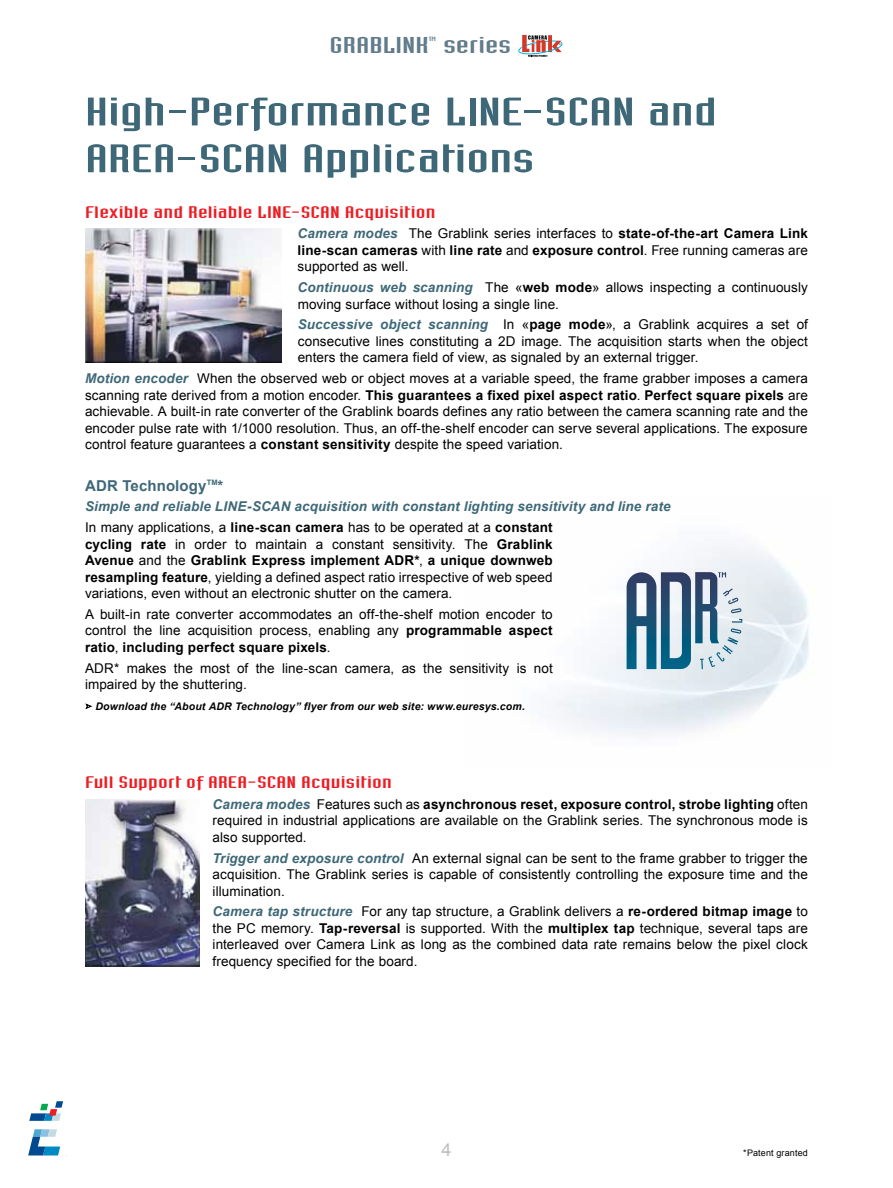
<style>
.page{position:relative;width:893px;height:1188px;background:#fff}
.page>*{position:absolute;margin:0;border:0;box-sizing:border-box;transform-origin:0 0}
.t1{font:39px/46.8px "Industria Solid";color:#3e6878;scale:2 1}
.t2{font:22.5px "Industria Solid";color:#617c8b;scale:2 1}
.t3{font:18px "Arial";color:#bcbec0}
.t4{font:16.5px "Industria Solid";letter-spacing:.005em;color:#ed1d24;scale:2 1}
.t5{font:700 15px "Arial";letter-spacing:.01em;color:#3e6878}
.t6{font:13.5px/16.5px "Arial";letter-spacing:.005em;color:#000;text-align:justify}
.t7{font:italic 700 13.5px/20.7px "Arial";letter-spacing:.01em;color:#3e6878}
.t8{font:italic 700 10.5px "Arial";letter-spacing:.02em;color:#000}
.t9{font:9px "Arial";letter-spacing:.015em;color:#000}
.t10{font:6px "Industria Solid";color:#617c8b;scale:2 1}
.s1{font-weight:700;font-style:italic;color:#3e6878}
.s2{font-weight:700}
.s3{font-weight:400;font-style:normal;color:#000}
.s4{font-style:normal;color:#000}
</style>
<div class="page">
<svg style="left:29px;top:1101px;width:34px;height:20px"></svg>
<svg style="left:28px;top:1129px;width:32px;height:26px"></svg>
<svg style="left:85px;top:703px;width:7px;height:7px"></svg>
<img style="left:85px;top:799px;width:115px;height:167px">
<img style="left:85px;top:228px;width:197px;height:134px">
<svg style="left:627px;top:572px;width:115px;height:97px;background:#85a3b6"></svg>
<svg style="left:518px;top:35px;width:44px;height:22px"></svg>
<h2 class="t2" style="left:330px;top:33px;width:51px">GRABLINK</h2>
<p class="t10" style="left:429px;top:36px;width:5px">TM</p>
<h2 class="t2" style="left:443px;top:33px;width:35px">series</h2>
<h1 class="t1" style="left:85px;top:88px;width:317px">High-Performance LINE-SCAN and<br>AREA-SCAN Applications</h1>
<p class="t4" style="left:85px;top:203px;width:177px">Flexible and Reliable LINE-SCAN Acquisition</p>
<p class="t6" style="left:298px;top:225px;width:512px"><span class="s1">Camera modes</span> The Grablink series interfaces to <span class="s2">state-of-the-art Camera Link line-scan cameras</span> with <span class="s2">line rate</span> and <span class="s2">exposure control</span>. Free running cameras are supported as well.</p>
<p class="t6" style="left:298px;top:279px;width:512px"><span class="s1">Continuous web scanning</span> The «<span class="s2">web mode</span>» allows inspecting a continuously moving surface without losing a single line.</p>
<p class="t6" style="left:298px;top:316px;width:512px"><span class="s1">Successive object scanning</span> In «<span class="s2">page mode</span>», a Grablink acquires a set of consecutive lines constituting a 2D image. The acquisition starts when the object enters the camera field of view, as signaled by an external trigger.</p>
<p class="t6" style="left:85px;top:370px;width:724px"><span class="s1">Motion encoder</span> When the observed web or object moves at a variable speed, the frame grabber imposes a camera scanning rate derived from a motion encoder. <span class="s2">This guarantees a fixed pixel aspect ratio</span>. <span class="s2">Perfect square pixels</span> are achievable. A built-in rate converter of the Grablink boards defines any ratio between the camera scanning rate and the encoder pulse rate with 1/1000 resolution. Thus, an off-the-shelf encoder can serve several applications. The exposure control feature guarantees a <span class="s2">constant sensitivity</span> despite the speed variation.</p>
<p class="t5" style="left:85px;top:475px;width:140px">ADR Technology<sup>TM</sup>*</p>
<p class="t7" style="left:85px;top:497px;width:587px">Simple and reliable LINE-SCAN acquisition with constant lighting sensitivity and line rate<br><span class="s3">In many applications, a</span> <span class="s4">line-scan camera</span> <span class="s3">has to be operated at a</span> <span class="s4">constant</span></p>
<p class="t6" style="left:85px;top:536px;width:469px"><span class="s2">cycling rate</span> in order to maintain a constant sensitivity. The <span class="s2">Grablink Avenue</span> and the <span class="s2">Grablink Express implement ADR*</span>, <span class="s2">a unique downweb resampling feature</span>, yielding a defined aspect ratio irrespective of web speed variations, even without an electronic shutter on the camera.</p>
<p class="t6" style="left:85px;top:606px;width:469px">A built-in rate converter accommodates an off-the-shelf motion encoder to control the line acquisition process, enabling any <span class="s2">programmable aspect ratio</span>, <span class="s2">including perfect square pixels</span>.</p>
<p class="t6" style="left:85px;top:660px;width:469px">ADR* makes the most of the line-scan camera, as the sensitivity is not impaired by the shuttering.</p>
<p class="t8" style="left:95px;top:699px;width:431px">Download the “About ADR Technology” flyer from our web site: www.euresys.com.</p>
<p class="t4" style="left:85px;top:773px;width:155px">Full Support of AREA-SCAN Acquisition</p>
<p class="t6" style="left:213px;top:796px;width:597px"><span class="s1">Camera modes</span> Features such as <span class="s2">asynchronous reset, exposure control, strobe lighting</span> often required in industrial applications are available on the Grablink series. The synchronous mode is also supported.</p>
<p class="t6" style="left:213px;top:850px;width:597px"><span class="s1">Trigger and exposure control</span> An external signal can be sent to the frame grabber to trigger the acquisition. The Grablink series is capable of consistently controlling the exposure time and the illumination.</p>
<p class="t6" style="left:213px;top:904px;width:597px"><span class="s1">Camera tap structure</span> For any tap structure, a Grablink delivers a <span class="s2">re-ordered bitmap image</span> to the PC memory. <span class="s2">Tap-reversal</span> is supported. With the <span class="s2">multiplex tap</span> technique, several taps are interleaved over Camera Link as long as the combined data rate remains below the pixel clock frequency specified for the board.</p>
<h3 class="t3" style="left:441px;top:1138px;width:12px">4</h3>
<p class="t9" style="left:743px;top:1147px;width:66px">*Patent granted</p>
</div>
